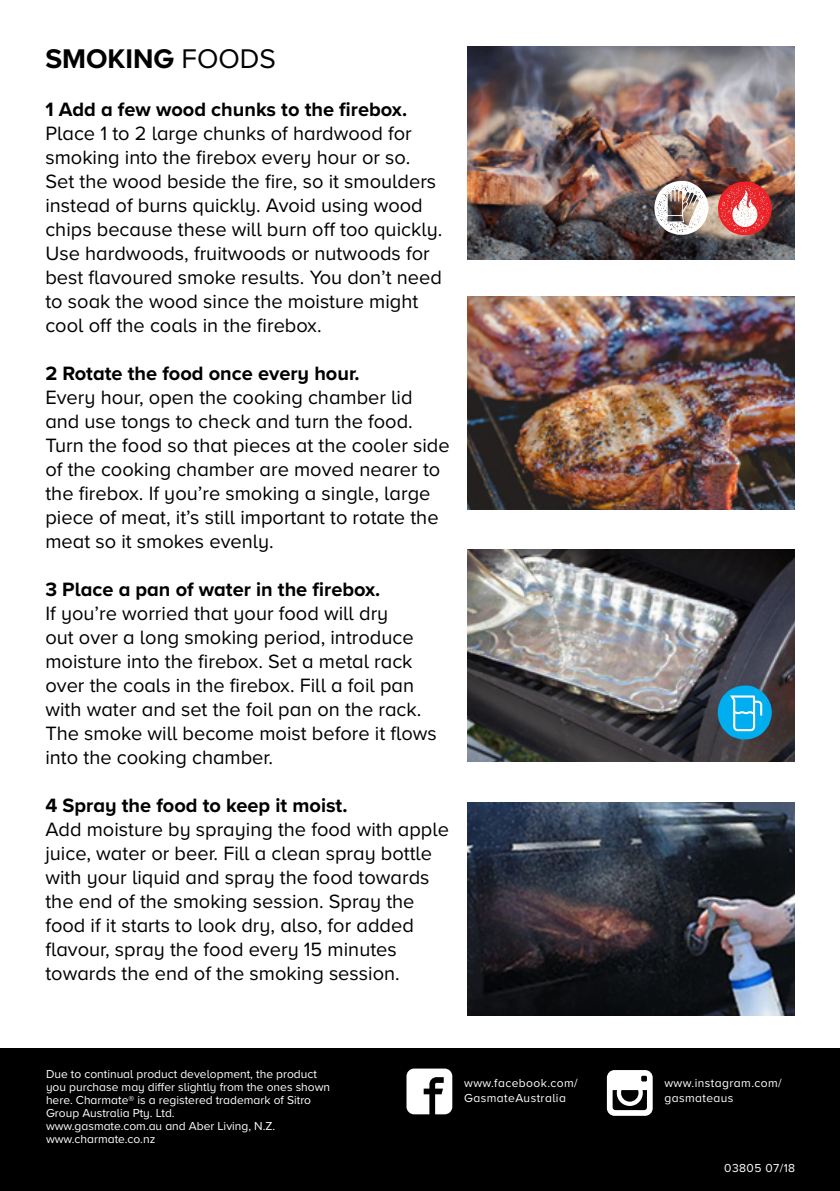
<style>
.page{position:relative;width:840px;height:1191px;background:#fff}
.page>*{position:absolute;margin:0;border:0;box-sizing:border-box;transform-origin:0 0}
.t1{font:700 28px "Proxima Nova A";color:#000}
.t2{font:20px/24px "Proxima Nova A";color:#000}
.t3{font:700 20px "Proxima Nova A";color:#000}
.t4{font:12px/13px "Proxima Nova A";color:#fff}
.t5{font:12px/14.4px "Proxima Nova A";letter-spacing:.035em;color:#fff}
.t6{font:12px "Proxima Nova";letter-spacing:.035em;color:#fff}
.s1{font-weight:400}
</style>
<div class="page">
<img style="left:467px;top:46px;width:327px;height:213px">
<img style="left:467px;top:297px;width:327px;height:212px">
<img style="left:467px;top:549px;width:327px;height:213px">
<img style="left:467px;top:802px;width:327px;height:213px">
<div style="left:0;top:1048px;width:839px;height:143px;background:#000"></div>
<svg style="left:406px;top:1068px;width:46px;height:46px;background:#ccc"></svg>
<svg style="left:606px;top:1070px;width:46px;height:45px"></svg>
<svg style="left:717px;top:181px;width:54px;height:54px;background:#d45c5b"></svg>
<img style="left:654px;top:181px;width:54px;height:54px">
<svg style="left:717px;top:685px;width:54px;height:54px;background:#299ecc"></svg>
<h1 class="t1" style="left:45px;top:41px;width:232px">SMOKING <span class="s1">FOODS</span></h1>
<p class="t3" style="left:45px;top:97px;width:363px">1 Add a few wood chunks to the firebox.</p>
<p class="t2" style="left:45px;top:121px;width:398px">Place 1 to 2 large chunks of hardwood for smoking into the firebox every hour or so.<br>Set the wood beside the fire, so it smoulders instead of burns quickly. Avoid using wood chips because these will burn off too quickly.<br>Use hardwoods, fruitwoods or nutwoods for best flavoured smoke results. You don’t need to soak the wood since the moisture might cool off the coals in the firebox.</p>
<p class="t3" style="left:45px;top:361px;width:315px">2 Rotate the food once every hour.</p>
<p class="t2" style="left:45px;top:385px;width:405px">Every hour, open the cooking chamber lid and use tongs to check and turn the food.<br>Turn the food so that pieces at the cooler side of the cooking chamber are moved nearer to the firebox. If you’re smoking a single, large piece of meat, it’s still important to rotate the meat so it smokes evenly.</p>
<p class="t3" style="left:45px;top:577px;width:336px">3 Place a pan of water in the firebox.</p>
<p class="t2" style="left:45px;top:601px;width:393px">If you’re worried that your food will dry<br>out over a long smoking period, introduce moisture into the firebox. Set a metal rack over the coals in the firebox. Fill a foil pan with water and set the foil pan on the rack.<br>The smoke will become moist before it flows into the cooking chamber.</p>
<p class="t3" style="left:45px;top:793px;width:303px">4 Spray the food to keep it moist.</p>
<p class="t2" style="left:45px;top:817px;width:405px">Add moisture by spraying the food with apple juice, water or beer. Fill a clean spray bottle with your liquid and spray the food towards the end of the smoking session. Spray the food if it starts to look dry, also, for added flavour, spray the food every 15 minutes towards the end of the smoking session.</p>
<p class="t4" style="left:46px;top:1067px;width:285px">Due to continual product development, the product you purchase may differ slightly from the ones shown here. Charmate® is a registered trademark of Sitro Group Australia Pty. Ltd.<br>www.gasmate.com.au and Aber Living, N.Z. www.charmate.co.nz</p>
<p class="t5" style="left:464px;top:1076px;width:115px">www.facebook.com/<br>GasmateAustralia</p>
<p class="t5" style="left:664px;top:1076px;width:119px">www.instagram.com/ gasmateaus</p>
<p class="t6" style="left:723px;top:1161px;width:72px">03805 07/18</p>
</div>
